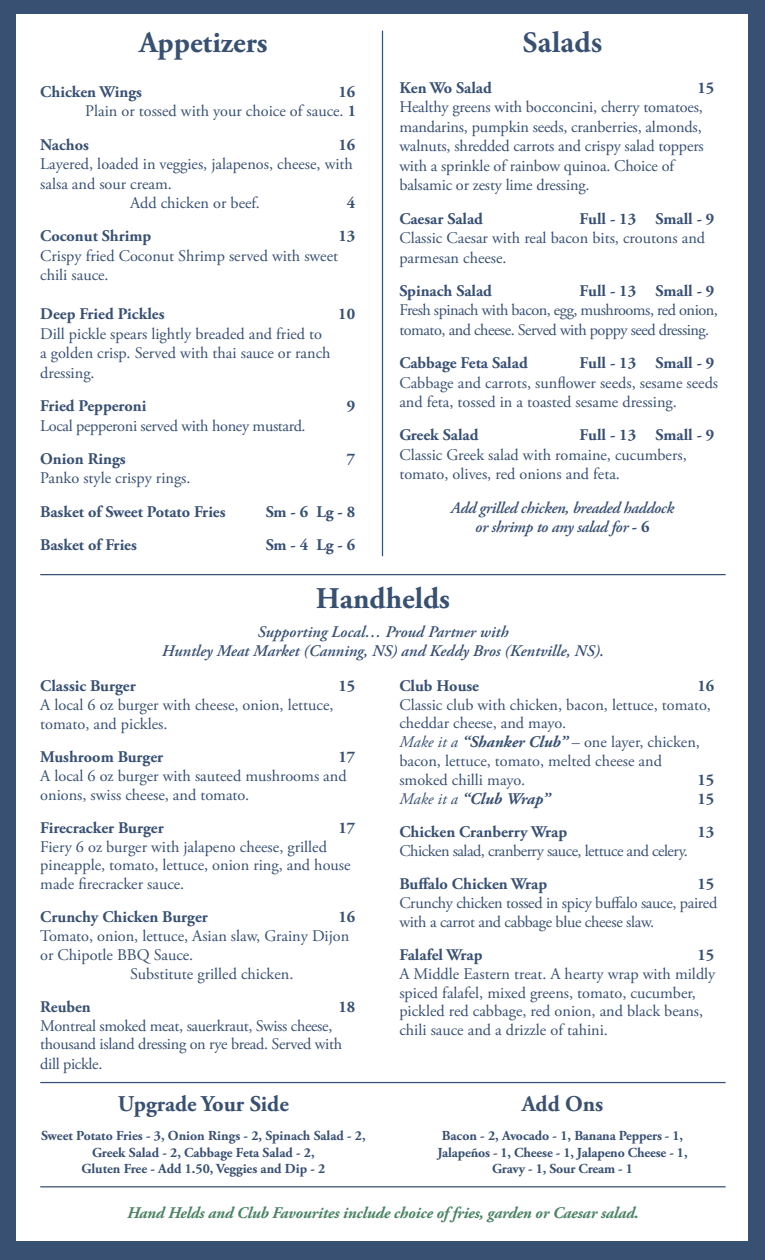
<style>
.page{position:relative;width:765px;height:1260px;background:#385072}
.page>*{position:absolute;margin:0;border:0;box-sizing:border-box;transform-origin:0 0}
.t1{font:700 30px "Adobe Garamond Pro";color:#385072}
.t2{font:700 30px "Minion Pro";letter-spacing:.005em;color:#385072}
.t3{font:700 22.5px "Adobe Garamond Pro";color:#385072}
.t4{font:16.25px/19.5px "Adobe Garamond Pro";color:#385072}
.t5{font:700 16.25px "Adobe Garamond Pro";color:#385072}
.t6{font:16.25px/19.1px "Adobe Garamond Pro";letter-spacing:-.02em;color:#385072}
.t7{font:italic 600 16.25px/19.5px "Adobe Garamond Pro";letter-spacing:-.005em;color:#385072;text-align:center}
.t8{font:16.25px/19.5px "Adobe Garamond Pro";letter-spacing:-.03em;color:#385072}
.t9{font:italic 700 16.25px "Adobe Garamond Pro";letter-spacing:-.01em;color:#4a8363}
.t10{font:italic 700 16.25px "Adobe Garamond Pro";color:#385072}
.t11{font:700 13.75px/16.5px "Adobe Garamond Pro";letter-spacing:-.005em;color:#385072;text-align:center}
.s1{font-weight:700}
.s2{font-weight:700;font-style:normal}
.s3{font-style:italic}
.s4{font-weight:700;font-style:italic}
.s5{font-weight:400}
</style>
<div class="page">
<div style="left:17px;top:14px;width:731px;height:1226px;background:#fff"></div>
<hr style="left:40px;top:574px;width:686px;height:1px;background:#385072">
<hr style="left:382px;top:31px;width:1px;height:525px;background:#385072">
<hr style="left:40px;top:1186px;width:686px;height:1px;background:#385072">
<hr style="left:40px;top:1082px;width:686px;height:1px;background:#385072">
<h1 class="t1" style="left:139px;top:25px;width:130px">Appetizers</h1>
<p class="t5" style="left:40px;top:82px;width:103px">Chicken Wings</p>
<p class="t4" style="left:85px;top:83px;width:272px;text-align:right"><span class="s1">16<br></span>Plain or tossed with your choice of sauce. <span class="s1">1</span></p>
<p class="t5" style="left:40px;top:135px;width:50px">Nachos</p>
<p class="t5" style="left:338px;top:135px;width:18px">16</p>
<p class="t4" style="left:40px;top:155px;width:314px">Layered, loaded in veggies, jalapenos, cheese, with</p>
<p class="t4" style="left:40px;top:174px;width:133px">salsa and sour cream.</p>
<p class="t4" style="left:130px;top:194px;width:131px">Add chicken or beef.</p>
<p class="t5" style="left:347px;top:194px;width:10px">4</p>
<p class="t5" style="left:40px;top:227px;width:113px">Coconut Shrimp</p>
<p class="t5" style="left:338px;top:227px;width:18px">13</p>
<p class="t4" style="left:40px;top:247px;width:299px">Crispy fried Coconut Shrimp served with sweet chili sauce.</p>
<p class="t5" style="left:40px;top:305px;width:126px">Deep Fried Pickles</p>
<p class="t5" style="left:338px;top:305px;width:18px">10</p>
<p class="t4" style="left:40px;top:325px;width:292px">Dill pickle spears lightly breaded and fried to a golden crisp. Served with thai sauce or ranch dressing.</p>
<p class="t5" style="left:40px;top:397px;width:108px">Fried Pepperoni</p>
<p class="t5" style="left:347px;top:397px;width:10px">9</p>
<p class="t6" style="left:40px;top:417px;width:267px">Local pepperoni served with honey mustard.</p>
<p class="t5" style="left:40px;top:449px;width:87px">Onion Rings</p>
<p class="t5" style="left:347px;top:449px;width:10px">7</p>
<p class="t4" style="left:40px;top:469px;width:152px">Panko style crispy rings.</p>
<p class="t5" style="left:40px;top:502px;width:187px">Basket of Sweet Potato Fries</p>
<p class="t5" style="left:266px;top:502px;width:91px">Sm - 6 Lg - 8</p>
<p class="t5" style="left:40px;top:535px;width:98px">Basket of Fries</p>
<p class="t5" style="left:266px;top:535px;width:91px">Sm - 4 Lg - 6</p>
<h1 class="t2" style="left:523px;top:22px;width:81px">Salads</h1>
<p class="t5" style="left:399px;top:78px;width:94px">Ken Wo Salad</p>
<p class="t5" style="left:697px;top:78px;width:18px">15</p>
<p class="t4" style="left:399px;top:98px;width:306px">Healthy greens with bocconcini, cherry tomatoes, mandarins, pumpkin seeds, cranberries, almonds, walnuts, shredded carrots and crispy salad toppers with a sprinkle of rainbow quinoa. Choice of balsamic or zesty lime dressing.</p>
<p class="t5" style="left:399px;top:209px;width:85px">Caesar Salad</p>
<p class="t5" style="left:580px;top:209px;width:136px">Full - 13 Small - 9</p>
<p class="t4" style="left:399px;top:229px;width:307px">Classic Caesar with real bacon bits, croutons and parmesan cheese.</p>
<p class="t5" style="left:399px;top:281px;width:94px">Spinach Salad</p>
<p class="t5" style="left:580px;top:281px;width:136px">Full - 13 Small - 9</p>
<p class="t8" style="left:399px;top:301px;width:320px">Fresh spinach with bacon, egg, mushrooms, red onion, tomato, and cheese. Served with poppy seed dressing.</p>
<p class="t5" style="left:399px;top:354px;width:130px">Cabbage Feta Salad</p>
<p class="t5" style="left:580px;top:354px;width:136px">Full - 13 Small - 9</p>
<p class="t4" style="left:399px;top:373px;width:320px">Cabbage and carrots, sunflower seeds, sesame seeds and feta, tossed in a toasted sesame dressing.</p>
<p class="t5" style="left:399px;top:426px;width:81px">Greek Salad</p>
<p class="t5" style="left:580px;top:426px;width:136px">Full - 13 Small - 9</p>
<p class="t4" style="left:399px;top:446px;width:289px">Classic Greek salad with romaine, cucumbers, tomato, olives, red onions and feta.</p>
<p class="t7" style="left:451px;top:498px;width:225px">Add grilled chicken, breaded haddock or shrimp to any salad for <span class="s2">- 6</span></p>
<h1 class="t1" style="left:316px;top:581px;width:135px">Handhelds</h1>
<p class="t7" style="left:162px;top:623px;width:444px;line-height:18.8px">Supporting Local… Proud Partner with<br>Huntley Meat Market (Canning, NS) and Keddy Bros (Kentville, NS).</p>
<p class="t5" style="left:399px;top:676px;width:81px">Club House</p>
<p class="t5" style="left:697px;top:676px;width:18px">16</p>
<p class="t4" style="left:399px;top:696px;width:313px;line-height:18.8px">Classic club with chicken, bacon, lettuce, tomato, cheddar cheese, and mayo.<br><span class="s3">Make it a</span> <span class="s4">“Shanker Club”</span> – one layer, chicken, bacon, lettuce, tomato, melted cheese and smoked chilli mayo.</p>
<p class="t5" style="left:40px;top:677px;width:97px">Classic Burger</p>
<p class="t5" style="left:338px;top:677px;width:18px">15</p>
<p class="t4" style="left:40px;top:696px;width:295px;line-height:18.8px">A local 6 oz burger with cheese, onion, lettuce, tomato, and pickles.</p>
<p class="t5" style="left:40px;top:748px;width:125px">Mushroom Burger</p>
<p class="t5" style="left:338px;top:748px;width:18px">17</p>
<p class="t4" style="left:40px;top:767px;width:308px;line-height:18.8px">A local 6 oz burger with sauteed mushrooms and onions, swiss cheese, and tomato.</p>
<p class="t5" style="left:40px;top:818px;width:125px">Firecracker Burger</p>
<p class="t5" style="left:338px;top:818px;width:18px">17</p>
<p class="t4" style="left:40px;top:838px;width:312px;line-height:18.8px">Fiery 6 oz burger with jalapeno cheese, grilled pineapple, tomato, lettuce, onion ring, and house made firecracker sauce.</p>
<p class="t5" style="left:40px;top:908px;width:169px">Crunchy Chicken Burger</p>
<p class="t5" style="left:338px;top:908px;width:18px">16</p>
<p class="t4" style="left:40px;top:927px;width:310px">Tomato, onion, lettuce, Asian slaw, Grainy Dijon</p>
<p class="t4" style="left:40px;top:946px;width:155px">or Chipotle BBQ Sauce.</p>
<p class="t4" style="left:130px;top:964px;width:165px">Substitute grilled chicken.</p>
<p class="t5" style="left:40px;top:997px;width:52px">Reuben</p>
<p class="t5" style="left:338px;top:997px;width:18px">18</p>
<p class="t6" style="left:40px;top:1016px;width:303px">Montreal smoked meat, sauerkraut, Swiss cheese, thousand island dressing on rye bread. Served with dill pickle.</p>
<p class="t5" style="left:697px;top:770px;width:18px">15</p>
<p class="t10" style="left:399px;top:790px;width:153px"><span class="s5">Make it a</span> “Club Wrap”</p>
<p class="t5" style="left:697px;top:789px;width:18px">15</p>
<p class="t5" style="left:399px;top:823px;width:169px">Chicken Cranberry Wrap</p>
<p class="t5" style="left:697px;top:823px;width:18px">13</p>
<p class="t8" style="left:399px;top:842px;width:290px">Chicken salad, cranberry sauce, lettuce and celery.</p>
<p class="t5" style="left:399px;top:875px;width:149px">Buffalo Chicken Wrap</p>
<p class="t5" style="left:697px;top:875px;width:18px">15</p>
<p class="t6" style="left:399px;top:894px;width:319px;line-height:18.8px">Crunchy chicken tossed in spicy buffalo sauce, paired with a carrot and cabbage blue cheese slaw.</p>
<p class="t5" style="left:399px;top:945px;width:85px">Falafel Wrap</p>
<p class="t5" style="left:697px;top:945px;width:18px">15</p>
<p class="t4" style="left:399px;top:965px;width:318px;line-height:18.8px">A Middle Eastern treat. A hearty wrap with mildly spiced falafel, mixed greens, tomato, cucumber, pickled red cabbage, red onion, and black beans, chili sauce and a drizzle of tahini.</p>
<h2 class="t3" style="left:118px;top:1091px;width:172px">Upgrade Your Side</h2>
<p class="t11" style="left:41px;top:1128px;width:326px">Sweet Potato Fries - 3, Onion Rings - 2, Spinach Salad - 2,<br>Greek Salad - 2, Cabbage Feta Salad - 2,<br>Gluten Free - Add 1.50, Veggies and Dip - 2</p>
<h2 class="t3" style="left:522px;top:1091px;width:83px">Add Ons</h2>
<p class="t11" style="left:437px;top:1128px;width:252px">Bacon - 2, Avocado - 1, Banana Peppers - 1,<br>Jalapeños - 1, Cheese - 1, Jalapeno Cheese - 1,<br>Gravy - 1, Sour Cream - 1</p>
<p class="t9" style="left:127px;top:1204px;width:513px">Hand Helds and Club Favourites include choice of fries, garden or Caesar salad.</p>
</div>
